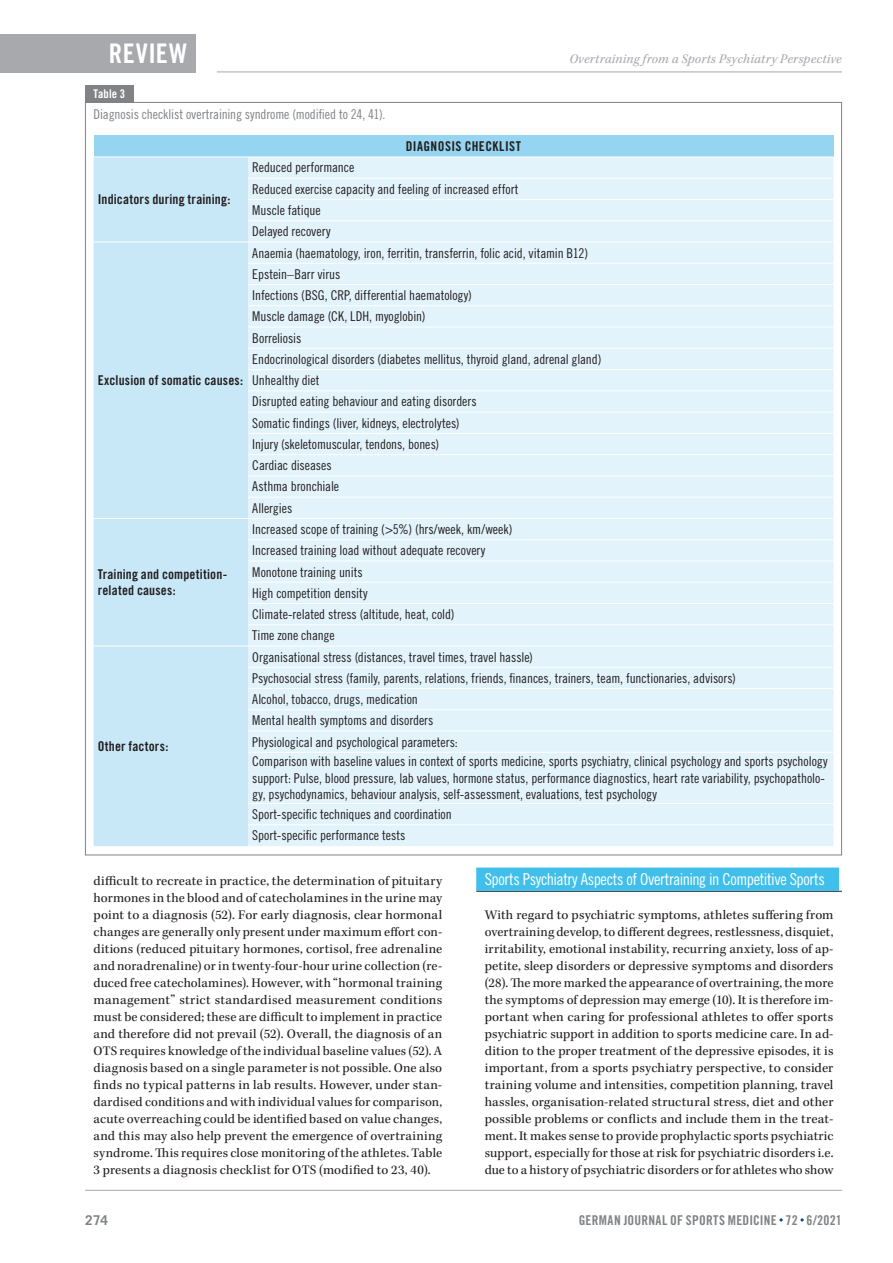
<style>
.page{position:relative;width:893px;height:1263px;background:#fff}
.page>*{position:absolute;margin:0;border:0;box-sizing:border-box;transform-origin:0 0}
.t1{font:27px "Trade Gothic LT Std Bd Cn 20";color:#fff}
.t2{font:16.5px "Trade Gothic LT Std Cn 18";letter-spacing:-.025em;color:#fff}
.t3{font:13.5px/17px "Kepler Std";letter-spacing:.01em;color:#231f20;text-align:justify}
.t4{font:13.5px/21.3px "Trade Gothic LT Std Cn 18";letter-spacing:-.005em;color:#231f20}
.t5{font:13.5px/16.5px "Trade Gothic LT Std Bd Cn 20";letter-spacing:.015em;color:#231f20}
.t6{font:13.5px "Trade Gothic LT Std Cn 18";letter-spacing:-.005em;color:#808285}
.t7{font:italic 13.5px "Kepler Std";letter-spacing:.015em;color:#a8a9ad}
.t8{font:13.5px "Trade Gothic LT Std Bd Cn 20";letter-spacing:.015em;color:#808285}
.t9{font:700 13.5px "Trade Gothic LT Std";color:#808285}
.t10{font:12px "Trade Gothic LT Std Bd Cn 20";letter-spacing:.015em;color:#fff}
</style>
<div class="page">
<div style="left:0;top:34px;width:196px;height:38px;background:#a8a9ad"></div>
<hr style="left:217px;top:72px;width:625px;height:1px;background:#a8a9ad">
<hr style="left:85px;top:1190px;width:757px;height:1px;background:#a8a9ad">
<hr style="left:476px;top:891px;width:366px;height:1px;background:#231f20">
<div style="left:476px;top:867px;width:363px;height:24px;background:#3fbfe9"></div>
<div style="left:94px;top:136px;width:739px;height:21px;background:#95d5f1"></div>
<div style="left:94px;top:158px;width:154px;height:688px;background:#c9e8f7"></div>
<div style="left:248px;top:158px;width:585px;height:688px;background:#e3f3fb"></div>
<hr style="left:248px;top:178px;width:585px;height:1px;background:#fff">
<hr style="left:248px;top:199px;width:585px;height:1px;background:#fff">
<hr style="left:248px;top:220px;width:585px;height:1px;background:#fff">
<hr style="left:94px;top:242px;width:154px;height:1px;background:#fff">
<hr style="left:248px;top:242px;width:585px;height:1px;background:#fff">
<hr style="left:248px;top:263px;width:585px;height:1px;background:#fff">
<hr style="left:248px;top:284px;width:585px;height:1px;background:#fff">
<hr style="left:248px;top:305px;width:585px;height:1px;background:#fff">
<hr style="left:248px;top:327px;width:585px;height:1px;background:#fff">
<hr style="left:248px;top:348px;width:585px;height:1px;background:#fff">
<hr style="left:248px;top:369px;width:585px;height:1px;background:#fff">
<hr style="left:248px;top:390px;width:585px;height:1px;background:#fff">
<hr style="left:248px;top:412px;width:585px;height:1px;background:#fff">
<hr style="left:248px;top:433px;width:585px;height:1px;background:#fff">
<hr style="left:248px;top:454px;width:585px;height:1px;background:#fff">
<hr style="left:248px;top:475px;width:585px;height:1px;background:#fff">
<hr style="left:248px;top:497px;width:585px;height:1px;background:#fff">
<hr style="left:94px;top:518px;width:154px;height:1px;background:#fff">
<hr style="left:248px;top:518px;width:585px;height:1px;background:#fff">
<hr style="left:248px;top:539px;width:585px;height:1px;background:#fff">
<hr style="left:248px;top:561px;width:585px;height:1px;background:#fff">
<hr style="left:248px;top:582px;width:585px;height:1px;background:#fff">
<hr style="left:248px;top:603px;width:585px;height:1px;background:#fff">
<hr style="left:248px;top:624px;width:585px;height:1px;background:#fff">
<hr style="left:94px;top:646px;width:154px;height:1px;background:#fff">
<hr style="left:248px;top:646px;width:585px;height:1px;background:#fff">
<hr style="left:248px;top:667px;width:585px;height:1px;background:#fff">
<hr style="left:248px;top:688px;width:585px;height:1px;background:#fff">
<hr style="left:248px;top:709px;width:585px;height:1px;background:#fff">
<hr style="left:248px;top:731px;width:585px;height:1px;background:#fff">
<hr style="left:248px;top:752px;width:585px;height:1px;background:#fff">
<hr style="left:248px;top:803px;width:585px;height:1px;background:#fff">
<hr style="left:248px;top:824px;width:585px;height:1px;background:#fff">
<div style="left:85px;top:85px;width:49px;height:17px;background:#808285"></div>
<h1 class="t1" style="left:109px;top:37px;width:28px">Review</h1>
<p class="t10" style="left:94px;top:86px;width:33px">Table 3</p>
<p class="t6" style="left:94px;top:106px;width:293px">Diagnosis checklist overtraining syndrome (modified to 24, 41).</p>
<p class="t5" style="left:406px;top:138px;width:117px">DIAGNOSIS CHECKLIST</p>
<p class="t5" style="left:98px;top:191px;width:134px">Indicators during training:</p>
<p class="t4" style="left:252px;top:157px;width:268px">Reduced performance<br>Reduced exercise capacity and feeling of increased effort<br>Muscle fatique<br>Delayed recovery</p>
<p class="t7" style="left:569px;top:51px;width:274px">Overtraining from a Sports Psychiatry Perspective</p>
<p class="t5" style="left:98px;top:372px;width:147px">Exclusion of somatic causes:</p>
<p class="t5" style="left:98px;top:566px;width:131px">Training and competition&shy;related causes:</p>
<p class="t5" style="left:98px;top:738px;width:72px">Other factors:</p>
<p class="t4" style="left:252px;top:242px;width:351px">Anaemia (haematology, iron, ferritin, transferrin, folic acid, vitamin B12)<br>Epstein–Barr virus<br>Infections (BSG, CRP, differential haematology)<br>Muscle damage (CK, LDH, myoglobin)<br>Borreliosis<br>Endocrinological disorders (diabetes mellitus, thyroid gland, adrenal gland)<br>Unhealthy diet<br>Disrupted eating behaviour and eating disorders<br>Somatic findings (liver, kidneys, electrolytes)<br>Injury (skeletomuscular, tendons, bones)<br>Cardiac diseases<br>Asthma bronchiale<br>Allergies</p>
<p class="t4" style="left:252px;top:518px;width:262px">Increased scope of training (&gt;5%) (hrs/week, km/week)<br>Increased training load without adequate recovery Monotone training units<br>High competition density<br>Climate-related stress (altitude, heat, cold)<br>Time zone change</p>
<p class="t4" style="left:252px;top:646px;width:485px">Organisational stress (distances, travel times, travel hassle)<br>Psychosocial stress (family, parents, relations, friends, finances, trainers, team, functionaries, advisors)<br>Alcohol, tobacco, drugs, medication<br>Mental health symptoms and disorders<br>Physiological and psychological parameters:</p>
<p class="t4" style="left:252px;top:753px;width:577px;line-height:16.5px">Comparison with baseline values in context of sports medicine, sports psychiatry, clinical psychology and sports psychology support: Pulse, blood pressure, lab values, hormone status, performance diagnostics, heart rate variability, psychopatholo&shy;gy, psychodynamics, behaviour analysis, self-assessment, evaluations, test psychology</p>
<p class="t4" style="left:252px;top:803px;width:201px">Sport-specific techniques and coordination<br>Sport-specific performance tests</p>
<p class="t3" style="left:94px;top:872px;width:350px">difficult to recreate in practice, the determination of pituitary hormones in the blood and of catecholamines in the urine may point to a diagnosis (52). For early diagnosis, clear hormonal changes are generally only present under maximum effort con&shy;ditions (reduced pituitary hormones, cortisol, free adrenaline and noradrenaline) or in twenty-four-hour urine collection (re&shy;duced free catecholamines). However, with “hormonal training management” strict standardised measurement conditions must be considered; these are difficult to implement in practice and therefore did not prevail (52). Overall, the diagnosis of an OTS requires knowledge of the individual baseline values (52). A diagnosis based on a single parameter is not possible. One also finds no typical patterns in lab results. However, under stan&shy;dardised conditions and with individual values for comparison, acute overreaching could be identified based on value changes, and this may also help prevent the emergence of overtraining syndrome. This requires close monitoring of the athletes. Table 3 presents a diagnosis checklist for OTS (modified to 23, 40).</p>
<p class="t2" style="left:485px;top:869px;width:342px">Sports Psychiatry Aspects of Overtraining in Competitive Sports</p>
<p class="t3" style="left:485px;top:906px;width:350px">With regard to psychiatric symptoms, athletes suffering from overtraining develop, to different degrees, restlessness, disquiet, irritability, emotional instability, recurring anxiety, loss of ap&shy;petite, sleep disorders or depressive symptoms and disorders (28). The more marked the appearance of overtraining, the more the symptoms of depression may emerge (10). It is therefore im&shy;portant when caring for professional athletes to offer sports psychiatric support in addition to sports medicine care. In ad&shy;dition to the proper treatment of the depressive episodes, it is important, from a sports psychiatry perspective, to consider training volume and intensities, competition planning, travel hassles, organisation-related structural stress, diet and other possible problems or conflicts and include them in the treat&shy;ment. It makes sense to provide prophylactic sports psychiatric support, especially for those at risk for psychiatric disorders i.e. due to a history of psychiatric disorders or for athletes who show</p>
<p class="t9" style="left:85px;top:1211px;width:25px">274</p>
<p class="t8" style="left:579px;top:1212px;width:265px">GERMAN JOURNAL OF SPORTS MEDICINE 72 6/2021</p>
</div>
